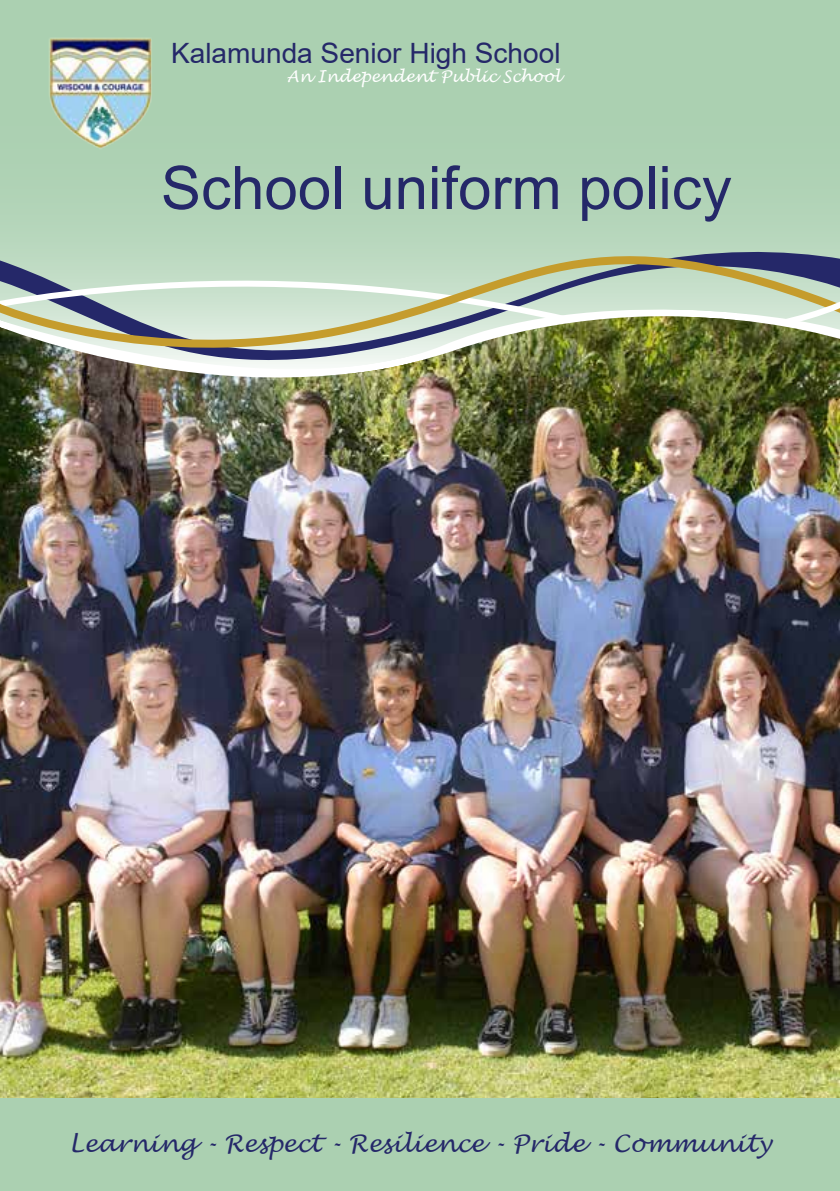
<style>
.page{position:relative;width:840px;height:1191px;background:#fff}
.page>*{position:absolute;margin:0;border:0;box-sizing:border-box;transform-origin:0 0}
.t1{font:60px "Arial";color:#252869}
.t2{font:28px "Arial";color:#252869}
.t3{font:italic 24px "Lucida Handwriting";color:#252869}
.t4{font:italic 16px "Lucida Handwriting";color:#fff}
</style>
<div class="page">
<img style="left:0;top:464px;width:839px;height:634px">
<div style="left:0;top:1098px;width:839px;height:93px;background:#abd0b1"></div>
<div style="left:0;top:0;width:839px;height:44px;background:#abd0b1"></div>
<img style="left:0;top:44px;width:839px;height:420px">
<svg style="left:0;top:189px;width:839px;height:84px;background:#b0cdb5"></svg>
<img style="left:37px;top:26px;width:122px;height:125px">
<img style="left:0;top:273px;width:839px;height:155px">
<p class="t2" style="left:171px;top:34px;width:391px">Kalamunda Senior High School</p>
<p class="t4" style="left:286px;top:67px;width:275px">An Independent Public School</p>
<h1 class="t1" style="left:161px;top:147px;width:572px">School uniform policy</h1>
<p class="t3" style="left:69px;top:1128px;width:703px">Learning - Respect - Resilience - Pride - Community</p>
</div>
